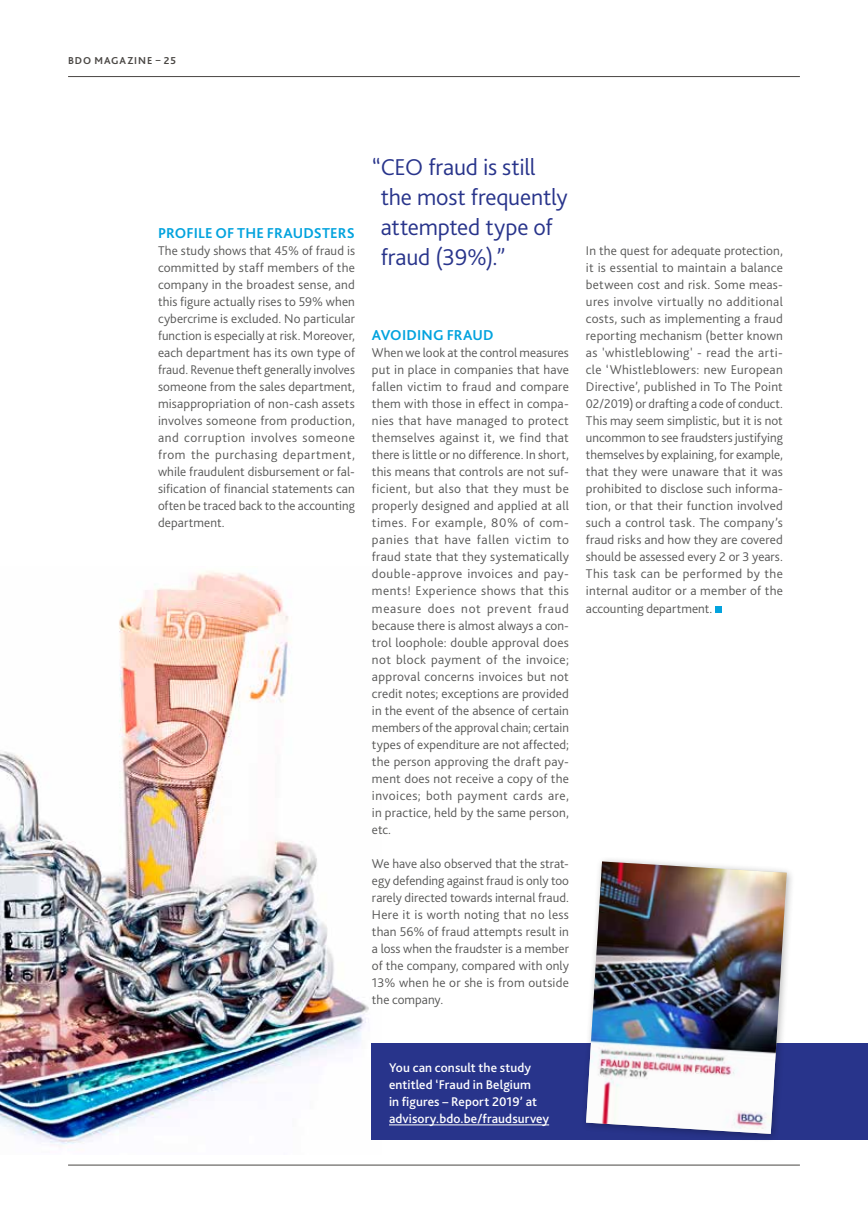
<style>
.page{position:relative;width:868px;height:1208px;background:#fff}
.page>*{position:absolute;margin:0;border:0;box-sizing:border-box;transform-origin:0 0}
.t1{font:300 24px/30px "Bliss 2";letter-spacing:-.01em;color:#28348b}
.t2{font:700 15px "Bliss 2";letter-spacing:.01em;color:#03a3de}
.t3{font:300 13.2px/17px "Bliss 2";letter-spacing:.01em;color:#575756;text-align:justify}
.t4{font:500 13.2px/17px "Bliss 2";letter-spacing:.01em;color:#fff}
.t5{font:700 10.5px "Bliss 2";letter-spacing:.09em;color:#494643}
</style>
<div class="page">
<img style="left:0;top:571px;width:372px;height:574px">
<svg style="left:715px;top:606px;width:6px;height:6px"></svg>
<div style="left:372px;top:1043px;width:495px;height:97px;background:#28348b"></div>
<hr style="left:389px;top:1124px;width:160px;height:1px;background:#fff">
<div style="left:580px;top:856px;width:215px;height:286px;background:#000;opacity:.28"></div>
<img style="left:586px;top:861px;width:200px;height:272px">
<hr style="left:68px;top:76px;width:731px;height:1px;background:#494643">
<hr style="left:68px;top:1164px;width:731px;height:1px;background:#494643">
<p class="t5" style="left:68px;top:54px;width:109px">BDO MAGAZINE – 25</p>
<p class="t2" style="left:158px;top:224px;width:198px">PROFILE OF THE FRAUDSTERS</p>
<p class="t3" style="left:158px;top:242px;width:198px">The study shows that 45% of fraud is committed by staff members of the company in the broadest sense, and this figure actually rises to 59% when cybercrime is excluded. No particular function is especially at risk. Moreover, each department has its own type of fraud. Revenue theft generally involves someone from the sales department, misappropriation of non-cash assets involves someone from production, and corruption involves someone from the purchasing department, while fraudulent disbursement or fal&shy;sification of financial statements can often be traced back to the accounting department.</p>
<h1 class="t1" style="left:380px;top:151px;width:188px;text-indent:-9px">“CEO fraud is still the most frequently attempted type of fraud (39%).”</h1>
<p class="t2" style="left:372px;top:326px;width:123px">AVOIDING FRAUD</p>
<p class="t3" style="left:372px;top:344px;width:198px">When we look at the control measures put in place in companies that have fallen victim to fraud and compare them with those in effect in compa&shy;nies that have managed to protect themselves against it, we find that there is little or no difference. In short, this means that controls are not suf&shy;ficient, but also that they must be properly designed and applied at all times. For example, 80% of com&shy;panies that have fallen victim to fraud state that they systematically double-approve invoices and pay&shy;ments! Experience shows that this measure does not prevent fraud because there is almost always a con&shy;trol loophole: double approval does not block payment of the invoice; approval concerns invoices but not credit notes; exceptions are provided in the event of the absence of certain members of the approval chain; certain types of expenditure are not affected; the person approving the draft pay&shy;ment does not receive a copy of the invoices; both payment cards are, in practice, held by the same person, etc.</p>
<p class="t3" style="left:372px;top:854px;width:198px">We have also observed that the strat&shy;egy defending against fraud is only too rarely directed towards internal fraud.<br>Here it is worth noting that no less than 56% of fraud attempts result in a loss when the fraudster is a member of the company, compared with only 13% when he or she is from outside the company.</p>
<p class="t3" style="left:586px;top:242px;width:198px">In the quest for adequate protection, it is essential to maintain a balance between cost and risk. Some meas&shy;ures involve virtually no additional costs, such as implementing a fraud reporting mechanism (better known as 'whistleblowing' - read the arti&shy;cle ‘Whistleblowers: new European Directive’, published in To The Point 02/2019) or drafting a code of conduct.<br>This may seem simplistic, but it is not uncommon to see fraudsters justifying themselves by explaining, for example, that they were unaware that it was prohibited to disclose such informa&shy;tion, or that their function involved such a control task. The -company’s fraud risks and how they are covered should be assessed every 2 or 3 years.<br>This task can be performed by the internal auditor or a member of the accounting department.</p>
<p class="t4" style="left:389px;top:1058px;width:162px">You can consult the study entitled ‘Fraud in Belgium<br>in figures – Report 2019’ at advisory.bdo.be/fraudsurvey</p>
</div>
